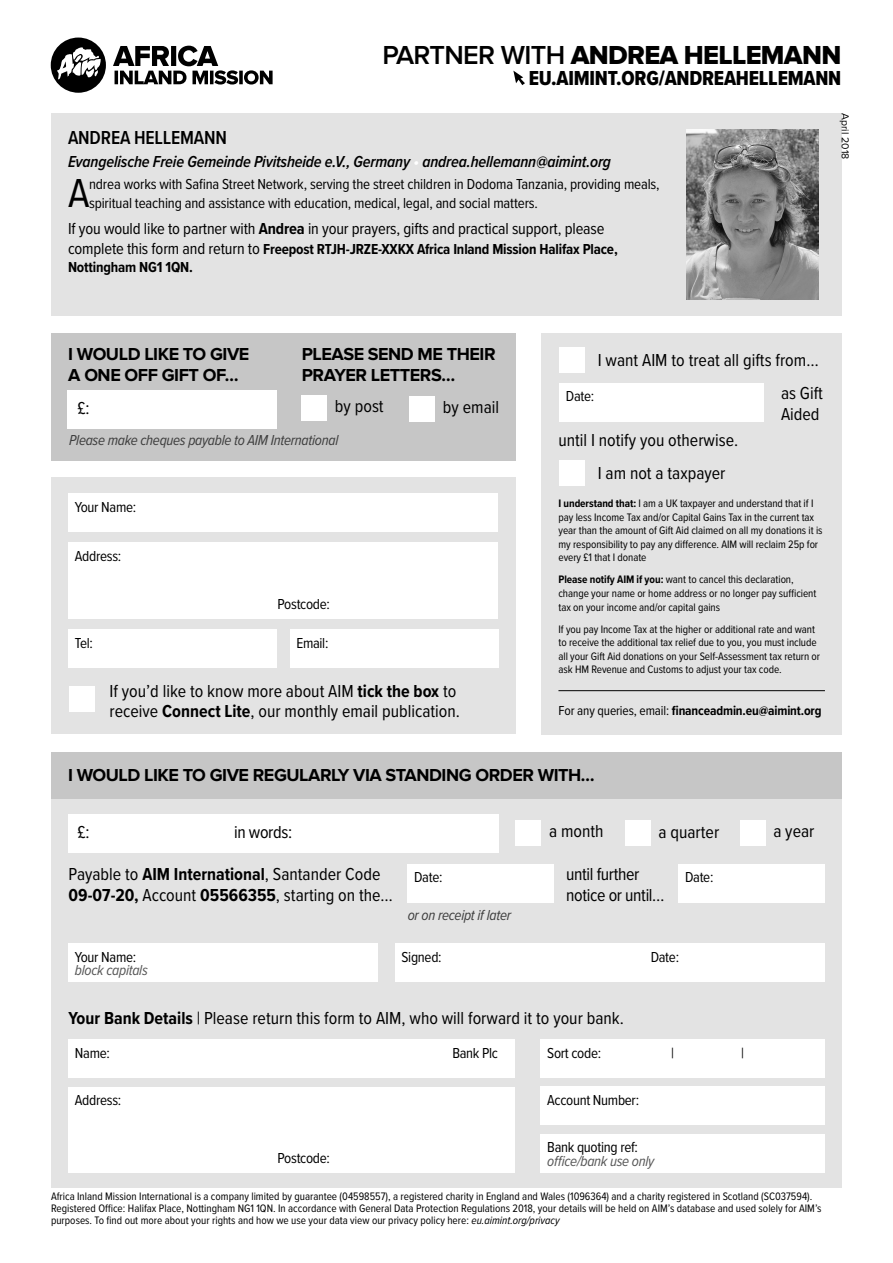
<style>
.page{position:relative;width:893px;height:1263px;background:#fff}
.page>*{position:absolute;margin:0;border:0;box-sizing:border-box;transform-origin:0 0}
.t1{font:42px "Proxima Nova Cond";color:#000}
.t2{font:27px "Proxima Nova Extrabld";letter-spacing:-.025em;color:#000}
.t3{font:21px "Proxima Nova Cond Extrabld";letter-spacing:-.01em;color:#000}
.t4{font:600 19.5px "Proxima Nova Cond";letter-spacing:-.01em;color:#000}
.t5{font:18px/21px "Proxima Nova Cond";color:#000}
.t6{font:700 18px/21px "Proxima Nova";letter-spacing:-.025em;color:#000}
.t7{font:18px/21px "Proxima Nova Cond";letter-spacing:-.02em;color:#000}
.t8{font:16.5px "Proxima Nova Cond";letter-spacing:-.01em;color:#000}
.t9{font:italic 600 16.5px "Proxima Nova Cond";letter-spacing:-.01em;color:#000}
.t10{font:15px/19.5px "Proxima Nova Cond";letter-spacing:-.01em;color:#000}
.t11{font:700 15px/18px "Proxima Nova Cond";letter-spacing:-.01em;color:#000}
.t12{font:italic 15px "Proxima Nova Cond";letter-spacing:-.02em;color:#3e3e3e}
.t13{font:italic 15px "Proxima Nova Cond";letter-spacing:-.02em;color:#575757}
.t14{font:700 13.5px "Proxima Nova Cond";letter-spacing:-.01em;color:#000}
.t15{font:11.25px/13.5px "Proxima Nova Cond";letter-spacing:-.005em;color:#000}
.t16{font:10.5px "Proxima Nova";color:#000}
.s1{font-family:"Proxima Nova";font-weight:600}
.s2{color:#fff}
.s3{font-weight:700}
.s4{font-weight:400;font-size:16.5px}
.s5{font-weight:400}
.s6{font-style:italic}
</style>
<div class="page">
<div style="left:51px;top:785px;width:791px;height:402px;background:#e3e3e3"></div>
<div style="left:69px;top:1040px;width:446px;height:38px;background:#fff"></div>
<div style="left:541px;top:1040px;width:284px;height:38px;background:#fff"></div>
<div style="left:541px;top:1087px;width:284px;height:38px;background:#fff"></div>
<div style="left:541px;top:1134px;width:284px;height:38px;background:#fff"></div>
<div style="left:69px;top:1087px;width:446px;height:85px;background:#fff"></div>
<div style="left:51px;top:752px;width:791px;height:47px;background:#c6c6c6"></div>
<div style="left:51px;top:477px;width:464px;height:257px;background:#e3e3e3"></div>
<div style="left:69px;top:493px;width:429px;height:39px;background:#fff"></div>
<div style="left:69px;top:944px;width:309px;height:38px;background:#fff"></div>
<div style="left:68px;top:814px;width:430px;height:39px;background:#fff"></div>
<div style="left:679px;top:864px;width:146px;height:38px;background:#fff"></div>
<div style="left:408px;top:864px;width:146px;height:38px;background:#fff"></div>
<div style="left:69px;top:629px;width:208px;height:39px;background:#fff"></div>
<div style="left:290px;top:629px;width:208px;height:39px;background:#fff"></div>
<div style="left:69px;top:542px;width:429px;height:77px;background:#fff"></div>
<div style="left:395px;top:944px;width:430px;height:38px;background:#fff"></div>
<svg style="left:516px;top:820px;width:25px;height:26px"></svg>
<svg style="left:625px;top:821px;width:25px;height:25px"></svg>
<svg style="left:740px;top:820px;width:26px;height:26px"></svg>
<div style="left:51px;top:333px;width:464px;height:128px;background:#c6c6c6"></div>
<svg style="left:302px;top:395px;width:25px;height:26px"></svg>
<svg style="left:409px;top:396px;width:26px;height:25px"></svg>
<div style="left:68px;top:390px;width:209px;height:38px;background:#fff"></div>
<div style="left:541px;top:333px;width:301px;height:401px;background:#e3e3e3"></div>
<svg style="left:559px;top:460px;width:26px;height:26px"></svg>
<div style="left:559px;top:383px;width:205px;height:38px;background:#fff"></div>
<svg style="left:559px;top:348px;width:26px;height:25px"></svg>
<svg style="left:69px;top:686px;width:26px;height:26px"></svg>
<hr style="left:558px;top:690px;width:267px;height:1px;background:#000">
<div style="left:51px;top:113px;width:791px;height:203px;background:#e3e3e3"></div>
<div style="left:51px;top:38px;width:55px;height:55px;background:#000;border-radius:50%"></div>
<svg style="left:57px;top:47px;width:44px;height:33px"></svg>
<svg style="left:113px;top:46px;width:160px;height:39px"></svg>
<svg style="left:513px;top:71px;width:12px;height:14px"></svg>
<img style="left:686px;top:129px;width:133px;height:170px">
<h2 class="t2" style="left:382px;top:39px;width:460px"><span class="s1">PARTNER WITH</span> ANDREA HELLEMANN</h2>
<h3 class="t3" style="left:529px;top:62px;width:314px">EU.AIMINT.ORG/ANDREAHELLEMANN</h3>
<h3 class="t4" style="left:68px;top:123px;width:160px">ANDREA HELLEMANN</h3>
<h3 class="t9" style="left:68px;top:149px;width:545px">Evangelische Freie Gemeinde Pivitsheide e.V., Germany <span class="s2">•</span> andrea.hellemann@aimint.org</h3>
<h1 class="t1" style="left:68px;top:162px;width:23px">A</h1>
<h3 class="t10" style="left:89px;top:174px;width:572px">ndrea works with Safina Street Network, serving the street children in Dodoma Tanzania, providing meals, spiritual teaching and assistance with education, medical, legal, and social matters.</h3>
<h3 class="t8" style="left:68px;top:217px;width:538px">If you would like to partner with <span class="s3">Andrea</span> in your prayers, gifts and practical support, please</h3>
<h3 class="t11" style="left:68px;top:239px;width:551px"><span class="s4">complete this form and return to</span> Freepost RTJH-JRZE-XXKX Africa Inland Mission Halifax Place,<br>Nottingham NG1 1QN.</h3>
<p class="t16" style="left:851px;top:113px;width:48px;rotate:90deg">April 2018</p>
<h3 class="t6" style="left:68px;top:344px;width:183px">I WOULD LIKE TO GIVE<br>A ONE OFF GIFT OF…</h3>
<h3 class="t5" style="left:78px;top:397px;width:13px">£:</h3>
<h3 class="t12" style="left:69px;top:429px;width:271px">Please make cheques payable to AIM International</h3>
<h3 class="t6" style="left:302px;top:344px;width:195px">PLEASE SEND ME THEIR<br>PRAYER LETTERS…</h3>
<h3 class="t5" style="left:335px;top:395px;width:50px">by post</h3>
<h3 class="t5" style="left:443px;top:395px;width:58px">by email</h3>
<h3 class="t10" style="left:75px;top:496px;width:63px">Your Name:</h3>
<h3 class="t10" style="left:75px;top:545px;width:48px">Address:</h3>
<h3 class="t10" style="left:278px;top:594px;width:54px">Postcode:</h3>
<h3 class="t10" style="left:75px;top:632px;width:20px">Tel:</h3>
<h3 class="t10" style="left:296px;top:632px;width:34px">Email:</h3>
<h3 class="t5" style="left:109px;top:681px;width:352px;line-height:19.5px">If you’d like to know more about AIM <span class="s3">tick the box</span> to receive <span class="s3">Connect Lite</span>, our monthly email publication.</h3>
<h3 class="t5" style="left:598px;top:343px;width:227px;line-height:32.5px;text-align:right">I want AIM to treat all gifts from… as Gift</h3>
<h3 class="t5" style="left:781px;top:403px;width:40px">Aided</h3>
<h3 class="t5" style="left:558px;top:429px;width:181px">until I notify you otherwise.</h3>
<h3 class="t10" style="left:566px;top:386px;width:30px">Date:</h3>
<h3 class="t5" style="left:598px;top:462px;width:129px">I am not a taxpayer</h3>
<p class="t15" style="left:558px;top:496px;width:266px"><span class="s3">I understand that:</span> I am a UK taxpayer and understand that if I pay less Income Tax and/or Capital Gains Tax in the current tax year than the amount of Gift Aid claimed on all my donations it is my responsibility to pay any difference. AIM will reclaim 25p for every £1 that I donate</p>
<p class="t15" style="left:558px;top:572px;width:259px;line-height:14px"><span class="s3">Please notify AIM if you:</span> want to cancel this declaration, change your name or home address or no longer pay sufficient tax on your income and/or capital gains</p>
<p class="t15" style="left:558px;top:622px;width:263px">If you pay Income Tax at the higher or additional rate and want to receive the additional tax relief due to you, you must include all your Gift Aid donations on your Self-Assessment tax return or ask HM Revenue and Customs to adjust your tax code.</p>
<p class="t14" style="left:558px;top:701px;width:265px"><span class="s5">For any queries, email:</span> financeadmin.eu@aimint.org</p>
<h3 class="t6" style="left:68px;top:765px;width:528px">I WOULD LIKE TO GIVE REGULARLY VIA STANDING ORDER WITH…</h3>
<h3 class="t5" style="left:78px;top:821px;width:13px">£:</h3>
<h3 class="t5" style="left:234px;top:821px;width:60px">in words:</h3>
<h3 class="t5" style="left:69px;top:863px;width:326px">Payable to <span class="s3">AIM International</span>, Santander Code<br><span class="s3">09-07-20,</span> Account <span class="s3">05566355</span>, starting on the…</h3>
<h3 class="t5" style="left:549px;top:820px;width:56px">a month</h3>
<h3 class="t5" style="left:659px;top:820px;width:62px">a quarter</h3>
<h3 class="t5" style="left:773px;top:820px;width:43px">a year</h3>
<h3 class="t7" style="left:566px;top:863px;width:100px">until further notice or until…</h3>
<h3 class="t10" style="left:414px;top:867px;width:30px">Date:</h3>
<h3 class="t10" style="left:685px;top:867px;width:30px">Date:</h3>
<h3 class="t12" style="left:408px;top:904px;width:105px">or on receipt if later</h3>
<h3 class="t10" style="left:75px;top:946px;width:63px">Your Name:</h3>
<h3 class="t13" style="left:75px;top:959px;width:74px">block capitals</h3>
<h3 class="t10" style="left:402px;top:946px;width:42px">Signed:</h3>
<h3 class="t10" style="left:651px;top:946px;width:30px">Date:</h3>
<h3 class="t5" style="left:69px;top:1007px;width:557px"><span class="s3">Your Bank Details</span> | Please return this form to AIM, who will forward it to your bank.</h3>
<h3 class="t10" style="left:75px;top:1043px;width:36px">Name:</h3>
<h3 class="t10" style="left:452px;top:1043px;width:47px">Bank Plc</h3>
<h3 class="t10" style="left:547px;top:1043px;width:55px">Sort code:</h3>
<h3 class="t10" style="left:671px;top:1043px;width:4px">|</h3>
<h3 class="t10" style="left:741px;top:1043px;width:4px">|</h3>
<h3 class="t10" style="left:547px;top:1090px;width:93px">Account Number:</h3>
<h3 class="t10" style="left:547px;top:1137px;width:92px">Bank quoting ref:</h3>
<h3 class="t13" style="left:547px;top:1149px;width:109px">office/bank use only</h3>
<h3 class="t10" style="left:75px;top:1090px;width:48px">Address:</h3>
<h3 class="t10" style="left:278px;top:1147px;width:54px">Postcode:</h3>
<p class="t15" style="left:51px;top:1190px;width:772px;line-height:12px">Africa Inland Mission International is a company limited by guarantee (04598557), a registered charity in England and Wales (1096364) and a charity registered in Scotland (SC037594).<br>Registered Office: Halifax Place, Nottingham NG1 1QN. In accordance with General Data Protection Regulations 2018, your details will be held on AIM’s database and used solely for AIM’s purposes. To find out more about your rights and how we use your data view our privacy policy here: <span class="s6">eu.aimint.org/privacy</span></p>
</div>
